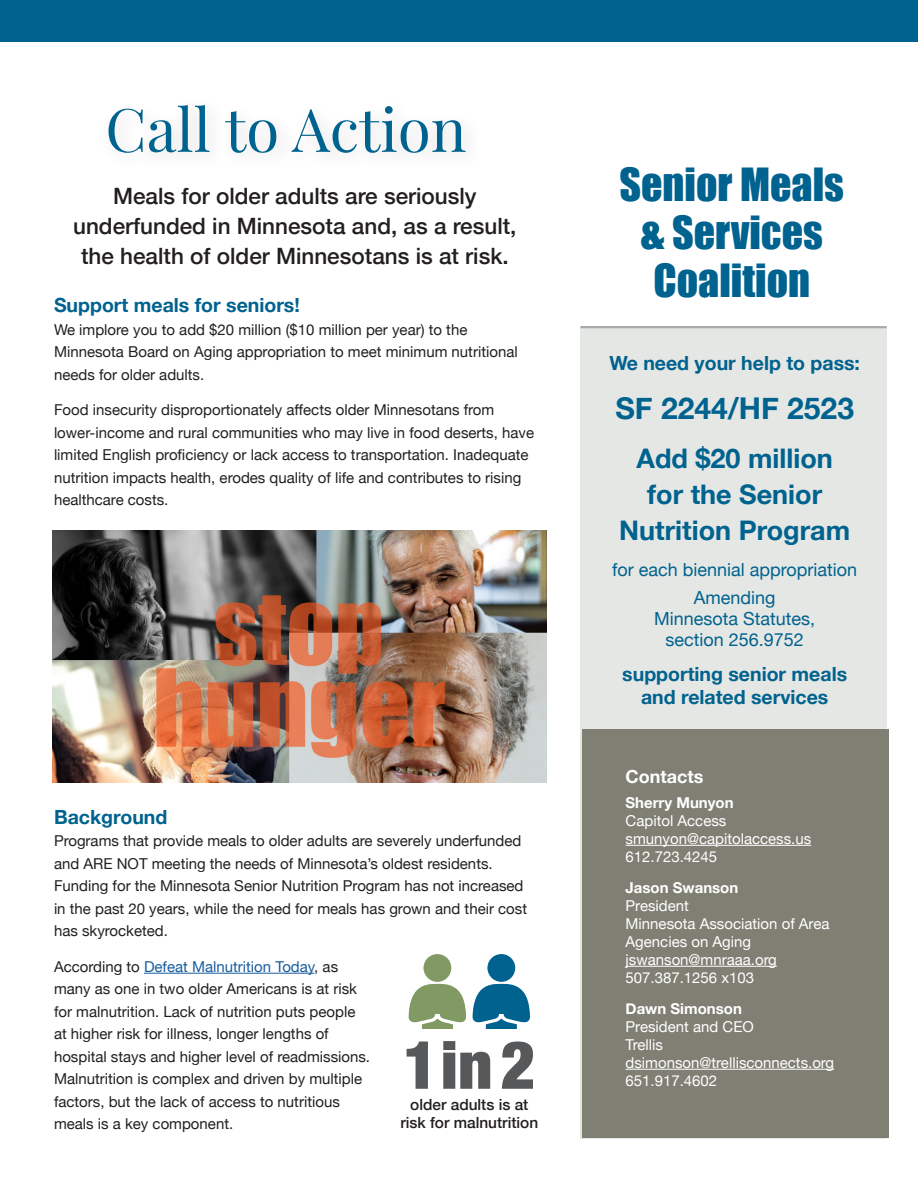
<style>
.page{position:relative;width:918px;height:1188px;background:#fff}
.page>*{position:absolute;margin:0;border:0;box-sizing:border-box;transform-origin:0 0}
.t1{font:900 condensed 66.75px "Helvetica Neue";color:#57585a}
.heading1{font:60px "Playfair Display";color:#00628e}
.t2{font:42px/48px "Impact";color:#00628e;text-align:center}
.body{font:700 30px "Helvetica Neue";color:#00628e}
.body-2{font:700 27px/36px "Helvetica Neue";color:#00628e;text-align:center}
.body-3{font:500 22.5px/30px "Helvetica Neue";color:#231f20;text-align:center}
.body-4{font:700 19.5px/22.5px "Helvetica Neue";color:#00628e;text-align:center}
.heading1-2{font:700 19.5px "Helvetica Neue";color:#00628e}
.body-5{font:18px/21px "Helvetica Neue";color:#00628e;text-align:center}
.t3{font:700 18px "Helvetica Neue";color:#fff}
.t4{font:500 15.45px/18.5px "Helvetica Neue";color:#231f20;text-align:center}
.body-6{font:15px/22.5px "Helvetica Neue";color:#231f20}
.t5{font:15px/18px "Helvetica Neue";color:#fff}
.s1{color:#175d9e}
.s2{font-weight:700}
</style>
<div class="page">
<div style="left:0;top:0;width:918px;height:41px;background:#00628e"></div>
<div style="left:580px;top:327px;width:307px;height:811px;background:#e5e7e4"></div>
<hr style="left:580px;top:326px;width:307px;height:2px;background:#a8a9ad">
<div style="left:582px;top:729px;width:306px;height:409px;background:#807f74"></div>
<hr style="left:144px;top:973px;width:170px;height:1px;background:#175d9e">
<hr style="left:626px;top:845px;width:185px;height:1px;background:#fff">
<hr style="left:626px;top:966px;width:151px;height:1px;background:#fff">
<hr style="left:626px;top:1069px;width:208px;height:1px;background:#fff">
<div style="left:487px;top:954px;width:28px;height:28px;background:#00628e;border-radius:50%"></div>
<svg style="left:472px;top:984px;width:58px;height:45px"></svg>
<div style="left:493px;top:989px;width:17px;height:25px;background:#00628e"></div>
<div style="left:423px;top:954px;width:28px;height:28px;background:#819a63;border-radius:50%"></div>
<svg style="left:409px;top:984px;width:57px;height:45px"></svg>
<div style="left:429px;top:989px;width:17px;height:25px;background:#819a63"></div>
<img style="left:52px;top:530px;width:494px;height:252px">
<p class="heading1" style="left:105px;top:83px;width:363px">Call to Action</p>
<p class="body-3" style="left:73px;top:179px;width:445px">Meals for older adults are seriously underfunded in Minnesota and, as a result, the health of older Minnesotans is at risk.</p>
<p class="heading1-2" style="left:54px;top:290px;width:247px">Support meals for seniors!</p>
<p class="body-6" style="left:54px;top:319px;width:465px">We implore you to add $20 million ($10 million per year) to the<br>Minnesota Board on Aging appropriation to meet minimum nutritional needs for older adults.</p>
<p class="body-6" style="left:54px;top:400px;width:482px">Food insecurity disproportionately affects older Minnesotans from lower-income and rural communities who may live in food deserts, have limited English proficiency or lack access to transportation. Inadequate nutrition impacts health, erodes quality of life and contributes to rising healthcare costs.</p>
<p class="heading1-2" style="left:54px;top:801px;width:115px">Background</p>
<p class="body-6" style="left:54px;top:831px;width:475px">Programs that provide meals to older adults are severely underfunded and ARE NOT meeting the needs of Minnesota’s oldest residents.<br>Funding for the Minnesota Senior Nutrition Program has not increased in the past 20 years, while the need for meals has grown and their cost has skyrocketed.</p>
<p class="body-6" style="left:54px;top:956px;width:318px">According to <span class="s1">Defeat Malnutrition Today</span>, as many as one in two older Americans is at risk for malnutrition. Lack of nutrition puts people at higher risk for illness, longer lengths of hospital stays and higher level of readmissions.<br>Malnutrition is complex and driven by multiple factors, but the lack of access to nutritious meals is a key component.</p>
<p class="t1" style="left:403px;top:1010px;width:134px">1in2</p>
<p class="t4" style="left:400px;top:1094px;width:139px">older adults is at risk for malnutrition</p>
<p class="t2" style="left:619px;top:159px;width:226px">Senior Meals &amp; Services<br>Coalition</p>
<p class="body-4" style="left:609px;top:353px;width:252px">We need your help to pass:</p>
<p class="body" style="left:615px;top:385px;width:240px">SF 2244/HF 2523</p>
<p class="body-2" style="left:619px;top:441px;width:232px">Add $20 million for the Senior<br>Nutrition Program</p>
<p class="body-5" style="left:612px;top:560px;width:247px">for each biennial appropriation</p>
<p class="body-5" style="left:654px;top:588px;width:163px">Amending<br>Minnesota Statutes, section 256.9752</p>
<p class="body-4" style="left:622px;top:663px;width:226px">supporting senior meals and related services</p>
<p class="t3" style="left:626px;top:763px;width:80px">Contacts</p>
<p class="t5" style="left:626px;top:794px;width:187px"><span class="s2">Sherry Munyon<br></span>Capitol Access smunyon@capitolaccess.us<br>612.723.4245</p>
<p class="t5" style="left:626px;top:879px;width:205px"><span class="s2">Jason Swanson<br></span>President<br>Minnesota Association of Area<br>Agencies on Aging jswanson@mnraaa.org<br>507.387.1256 x103</p>
<p class="t5" style="left:626px;top:1000px;width:210px"><span class="s2">Dawn Simonson<br></span>President and CEO<br>Trellis dsimonson@trellisconnects.org<br>651.917.4602</p>
</div>
